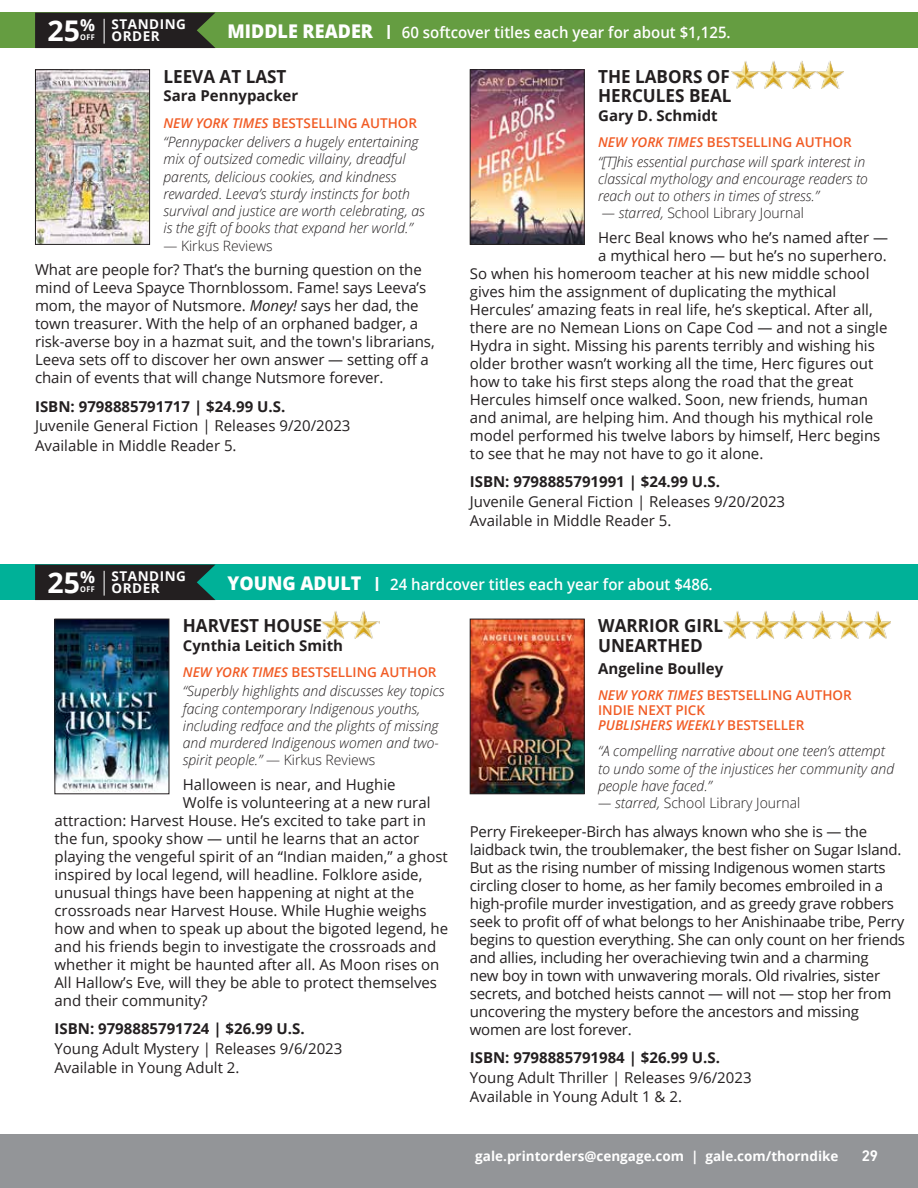
<style>
.page{position:relative;width:918px;height:1188px;background:#fff}
.page>*{position:absolute;margin:0;border:0;box-sizing:border-box;transform-origin:0 0}
.t1{font:700 28.5px "Open Sans";color:#fff}
.t2{font:700 18px/19.5px "Open Sans";color:#231f20;scale:.95 1}
.t3{font:600 15.75px "Open Sans";color:#fff;scale:.95 1}
.t4{font:15px/18px "Open Sans";color:#231f20}
.t5{font:700 15px "Open Sans";color:#231f20}
.t6{font:700 15px "DIN Offc";color:#fff}
.t7{font:italic 300 14.25px/17.2px "Open Sans";color:#231f20}
.t8{font:300 14.25px "Open Sans";color:#231f20}
.t9{font:600 13.5px/15px "Open Sans";color:#f15b24}
.t10{font:700 13.5px "Open Sans";color:#fff}
.t11{font:700 13.5px/12px "Open Sans";letter-spacing:.04em;color:#fff}
.s1{font-weight:800;font-size:18.9px}
.s2{font-size:19.5px}
.s3{font-size:7.8px}
.s4{font-style:italic}
.s5{font-style:normal}
</style>
<div class="page">
<div style="left:0;top:1134px;width:918px;height:54px;background:#939598"></div>
<div style="left:0;top:13px;width:918px;height:35px;background:#659d41"></div>
<div style="left:35px;top:13px;width:180px;height:35px;background:#231f20"></div>
<img style="left:37px;top:71px;width:111px;height:172px">
<div style="left:35px;top:69px;width:115px;height:176px;border:1px solid #231f20"></div>
<img style="left:472px;top:71px;width:111px;height:172px">
<div style="left:470px;top:69px;width:115px;height:176px;border:1px solid #231f20"></div>
<img style="left:472px;top:621px;width:111px;height:171px">
<div style="left:470px;top:619px;width:115px;height:175px;border:1px solid #231f20"></div>
<img style="left:56px;top:621px;width:111px;height:171px">
<div style="left:54px;top:619px;width:115px;height:175px;border:1px solid #231f20"></div>
<div style="left:0;top:565px;width:918px;height:35px;background:#00b198"></div>
<div style="left:35px;top:565px;width:180px;height:35px;background:#231f20"></div>
<img style="left:731px;top:61px;width:112px;height:28px">
<img style="left:321px;top:611px;width:58px;height:28px">
<img style="left:723px;top:611px;width:168px;height:28px">
<h1 class="t1" style="left:47px;top:10px;width:49px">25<sup>%</sup></h1>
<p class="t3" style="left:228px;top:21px;width:531px"><span class="s1">MIDDLE READER</span> <span class="s2">I</span> 60 softcover titles each year for about $1,125.</p>
<p class="t11" style="left:80px;top:18px;width:107px;text-indent:31px">STANDING<br><span class="s3">OFF</span> ORDER</p>
<p class="t2" style="left:163px;top:66px;width:131px">LEEVA AT LAST</p>
<p class="t5" style="left:163px;top:85px;width:136px">Sara Pennypacker</p>
<p class="t9" style="left:163px;top:115px;width:255px"><span class="s4">NEW YORK TIMES</span> BESTSELLING AUTHOR</p>
<p class="t7" style="left:163px;top:133px;width:263px">“Pennypacker delivers a hugely entertaining mix of outsized comedic villainy, dreadful parents, delicious cookies, and kindness rewarded. Leeva’s sturdy instincts for both survival and justice are worth celebrating, as is the gift of books that expand her world.”</p>
<p class="t8" style="left:163px;top:236px;width:111px">— Kirkus Reviews</p>
<p class="t4" style="left:35px;top:260px;width:401px">What are people for? That’s the burning question on the mind of Leeva Spayce Thornblossom. Fame! says Leeva’s mom, the mayor of Nutsmore. <span class="s4">Money!</span> says her dad, the town treasurer. With the help of an orphaned badger, a risk-averse boy in a hazmat suit, and the town's librarians, Leeva sets off to discover her own answer — setting off a chain of events that will change Nutsmore forever.</p>
<p class="t5" style="left:35px;top:396px;width:252px">ISBN: 9798885791717 | $24.99 U.S.</p>
<p class="t4" style="left:35px;top:415px;width:317px;line-height:19.5px">Juvenile General Fiction | Releases 9/20/2023<br>Available in Middle Reader 5.</p>
<p class="t2" style="left:598px;top:66px;width:142px">THE LABORS OF<br>HERCULES BEAL</p>
<p class="t5" style="left:598px;top:105px;width:121px">Gary D. Schmidt</p>
<p class="t9" style="left:598px;top:134px;width:255px"><span class="s4">NEW YORK TIMES</span> BESTSELLING AUTHOR</p>
<p class="t7" style="left:598px;top:152px;width:271px">“[T]his essential purchase will spark interest in classical mythology and encourage readers to reach out to others in times of stress.”</p>
<p class="t8" style="left:602px;top:203px;width:204px"><span class="s4">— starred,</span> School Library Journal</p>
<p class="t4" style="left:598px;top:228px;width:291px">Herc Beal knows who he’s named after —</p>
<p class="t4" style="left:598px;top:246px;width:290px">a mythical hero — but he’s no superhero.</p>
<p class="t4" style="left:470px;top:264px;width:401px">So when his homeroom teacher at his new middle school</p>
<p class="t4" style="left:470px;top:282px;width:368px">gives him the assignment of duplicating the mythical</p>
<p class="t4" style="left:470px;top:300px;width:404px">Hercules’ amazing feats in real life, he’s skeptical. After all,</p>
<p class="t4" style="left:470px;top:318px;width:419px">there are no Nemean Lions on Cape Cod — and not a single</p>
<p class="t4" style="left:470px;top:336px;width:407px">Hydra in sight. Missing his parents terribly and wishing his</p>
<p class="t4" style="left:470px;top:354px;width:405px">older brother wasn’t working all the time, Herc figures out</p>
<p class="t4" style="left:470px;top:372px;width:385px">how to take his first steps along the road that the great</p>
<p class="t4" style="left:470px;top:390px;width:400px">Hercules himself once walked. Soon, new friends, human</p>
<p class="t4" style="left:470px;top:408px;width:405px">and animal, are helping him. And though his mythical role</p>
<p class="t4" style="left:470px;top:426px;width:412px">model performed his twelve labors by himself, Herc begins</p>
<p class="t4" style="left:470px;top:444px;width:295px">to see that he may not have to go it alone.</p>
<p class="t5" style="left:470px;top:471px;width:252px">ISBN: 9798885791991 | $24.99 U.S.</p>
<p class="t4" style="left:470px;top:491px;width:317px;line-height:19.5px">Juvenile General Fiction | Releases 9/20/2023<br>Available in Middle Reader 5.</p>
<h1 class="t1" style="left:47px;top:562px;width:49px">25<sup>%</sup></h1>
<p class="t3" style="left:228px;top:573px;width:512px"><span class="s1">YOUNG ADULT</span> <span class="s2">I</span> 24 hardcover titles each year for about $486.</p>
<p class="t11" style="left:80px;top:570px;width:107px;text-indent:31px">STANDING<br><span class="s3">OFF</span> ORDER</p>
<p class="t2" style="left:183px;top:615px;width:148px">HARVEST HOUSE</p>
<p class="t5" style="left:183px;top:635px;width:162px">Cynthia Leitich Smith</p>
<p class="t9" style="left:183px;top:664px;width:255px"><span class="s4">NEW YORK TIMES</span> BESTSELLING AUTHOR</p>
<p class="t7" style="left:183px;top:682px;width:263px">“Superbly highlights and discusses key topics facing contemporary Indigenous youths, including redface and the plights of missing and murdered Indigenous women and two&shy;spirit people.” <span class="s5">— Kirkus Reviews</span></p>
<p class="t4" style="left:183px;top:775px;width:214px">Halloween is near, and Hughie</p>
<p class="t4" style="left:183px;top:793px;width:249px">Wolfe is volunteering at a new rural</p>
<p class="t4" style="left:55px;top:811px;width:373px">attraction: Harvest House. He’s excited to take part in</p>
<p class="t4" style="left:55px;top:829px;width:366px">the fun, spooky show — until he learns that an actor</p>
<p class="t4" style="left:55px;top:847px;width:395px">playing the vengeful spirit of an “Indian maiden,” a ghost</p>
<p class="t4" style="left:55px;top:865px;width:369px">inspired by local legend, will headline. Folklore aside,</p>
<p class="t4" style="left:55px;top:883px;width:361px">unusual things have been happening at night at the</p>
<p class="t4" style="left:55px;top:901px;width:374px">crossroads near Harvest House. While Hughie weighs</p>
<p class="t4" style="left:55px;top:919px;width:395px">how and when to speak up about the bigoted legend, he</p>
<p class="t4" style="left:55px;top:937px;width:383px">and his friends begin to investigate the crossroads and</p>
<p class="t4" style="left:55px;top:955px;width:386px">whether it might be haunted after all. As Moon rises on</p>
<p class="t4" style="left:55px;top:973px;width:384px">All Hallow’s Eve, will they be able to protect themselves</p>
<p class="t4" style="left:55px;top:991px;width:154px">and their community?</p>
<p class="t5" style="left:55px;top:1018px;width:252px">ISBN: 9798885791724 | $26.99 U.S.</p>
<p class="t4" style="left:55px;top:1038px;width:289px;line-height:19.5px">Young Adult Mystery | Releases 9/6/2023<br>Available in Young Adult 2.</p>
<p class="t2" style="left:598px;top:615px;width:133px">WARRIOR GIRL<br>UNEARTHED</p>
<p class="t5" style="left:598px;top:658px;width:127px">Angeline Boulley</p>
<p class="t9" style="left:598px;top:687px;width:255px"><span class="s4">NEW YORK TIMES</span> BESTSELLING AUTHOR<br>INDIE NEXT PICK<br><span class="s4">PUBLISHERS WEEKLY</span> BESTSELLER</p>
<p class="t7" style="left:598px;top:742px;width:297px">“A compelling narrative about one teen’s attempt to undo some of the injustices her community and people have faced.”</p>
<p class="t8" style="left:598px;top:793px;width:204px"><span class="s4">— starred,</span> School Library Journal</p>
<p class="t4" style="left:470px;top:822px;width:437px">Perry Firekeeper-Birch has always known who she is — the laidback twin, the troublemaker, the best fisher on Sugar Island.<br>But as the rising number of missing Indigenous women starts circling closer to home, as her family becomes embroiled in a high-profile murder investigation, and as greedy grave robbers seek to profit off of what belongs to her Anishinaabe tribe, Perry begins to question everything. She can only count on her friends and allies, including her overachieving twin and a charming<br>new boy in town with unwavering morals. Old rivalries, sister secrets, and botched heists cannot — will not — stop her from uncovering the mystery before the ancestors and missing women are lost forever.</p>
<p class="t5" style="left:470px;top:1047px;width:252px">ISBN: 9798885791984 | $26.99 U.S.</p>
<p class="t4" style="left:470px;top:1067px;width:283px;line-height:19.5px">Young Adult Thriller | Releases 9/6/2023<br>Available in Young Adult 1 &amp; 2.</p>
<p class="t10" style="left:475px;top:1146px;width:365px">gale.printorders@cengage.com | gale.com/thorndike</p>
<p class="t6" style="left:862px;top:1146px;width:18px">29</p>
</div>
